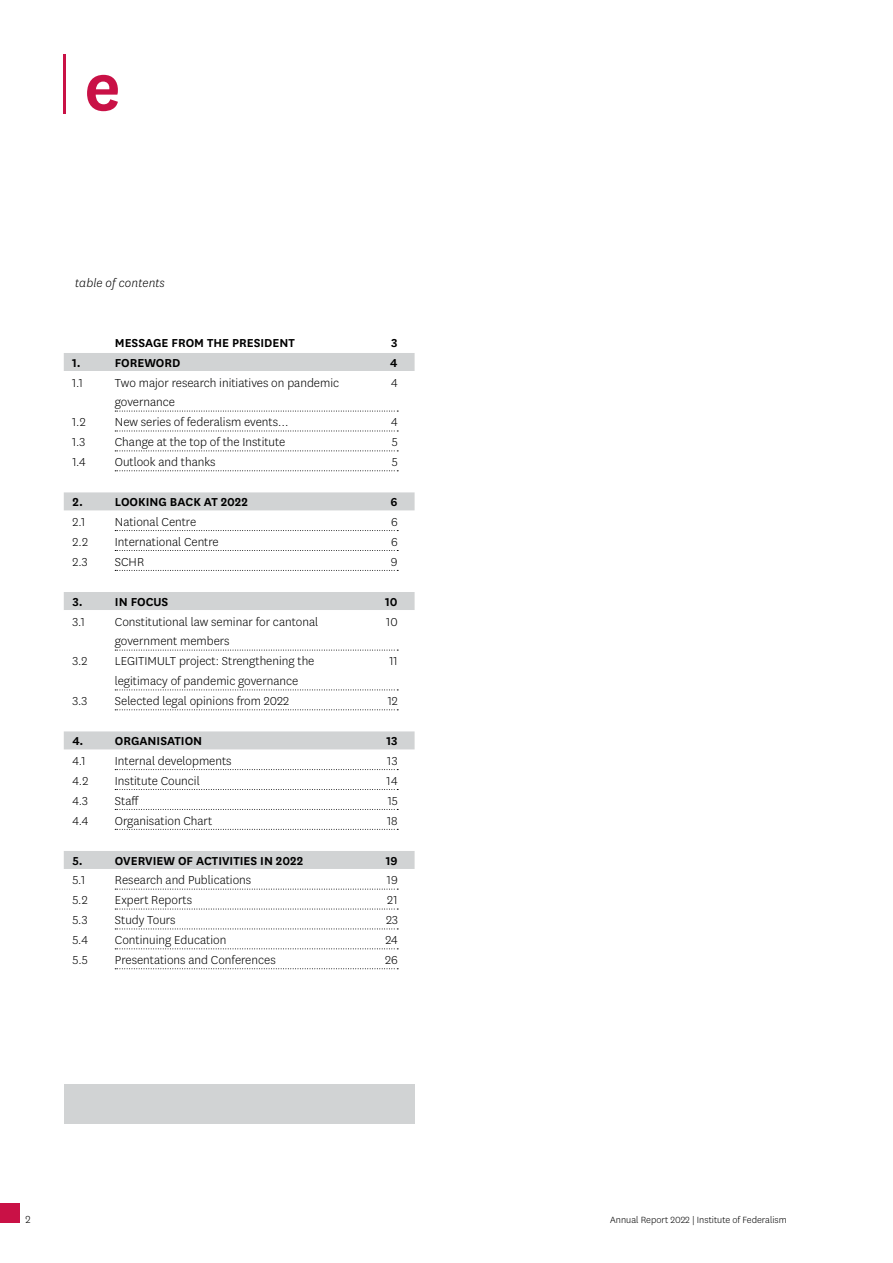
<style>
.page{position:relative;width:893px;height:1263px;background:#fff}
.page>*{position:absolute;margin:0;border:0;box-sizing:border-box;transform-origin:0 0}
.t1{font:600 75px "National Uni Fr";color:#c91146}
.t2{font:300 13.5px "National Uni Fr";color:#000}
.t3{font:600 13.5px "National Uni Fr";color:#000}
.t4{font:italic 300 13.5px "National Uni Fr";letter-spacing:.01em;color:#000}
.t5{font:300 12px "National Uni Fr";color:#000}
.t6{font:300 10.5px "National Uni Fr";color:#000}
</style>
<div class="page">
<div style="left:0;top:1203px;width:20px;height:20px;background:#c91146"></div>
<div style="left:64px;top:1084px;width:351px;height:39px;background:#d1d3d4"></div>
<hr style="left:64px;top:54px;width:2px;height:60px;background:#c91146">
<div style="left:64px;top:353px;width:351px;height:18px;background:#d1d3d4"></div>
<svg style="left:115px;top:411px;width:283px;height:1px"></svg>
<svg style="left:115px;top:431px;width:283px;height:1px"></svg>
<svg style="left:115px;top:450px;width:283px;height:1px"></svg>
<svg style="left:115px;top:470px;width:283px;height:1px"></svg>
<div style="left:64px;top:492px;width:351px;height:18px;background:#d1d3d4"></div>
<svg style="left:115px;top:530px;width:283px;height:1px"></svg>
<svg style="left:115px;top:550px;width:283px;height:1px"></svg>
<svg style="left:115px;top:570px;width:283px;height:1px"></svg>
<div style="left:64px;top:592px;width:351px;height:18px;background:#d1d3d4"></div>
<svg style="left:115px;top:650px;width:283px;height:1px"></svg>
<svg style="left:115px;top:689px;width:283px;height:1px"></svg>
<svg style="left:115px;top:709px;width:283px;height:1px"></svg>
<div style="left:64px;top:731px;width:351px;height:18px;background:#d1d3d4"></div>
<svg style="left:115px;top:769px;width:283px;height:1px"></svg>
<svg style="left:115px;top:789px;width:283px;height:1px"></svg>
<svg style="left:115px;top:809px;width:283px;height:1px"></svg>
<svg style="left:115px;top:829px;width:283px;height:1px"></svg>
<div style="left:64px;top:851px;width:351px;height:18px;background:#d1d3d4"></div>
<svg style="left:115px;top:889px;width:283px;height:1px"></svg>
<svg style="left:115px;top:909px;width:283px;height:1px"></svg>
<svg style="left:115px;top:928px;width:283px;height:1px"></svg>
<svg style="left:115px;top:948px;width:283px;height:1px"></svg>
<svg style="left:115px;top:968px;width:283px;height:1px"></svg>
<h1 class="t1" style="left:84px;top:35px;width:38px">e</h1>
<p class="t4" style="left:75px;top:275px;width:91px">table of contents</p>
<p class="t3" style="left:115px;top:333px;width:182px">MESSAGE FROM THE PRESIDENT</p>
<p class="t3" style="left:391px;top:333px;width:8px">3</p>
<p class="t3" style="left:72px;top:353px;width:10px">1.</p>
<p class="t3" style="left:115px;top:353px;width:67px">FOREWORD</p>
<p class="t3" style="left:390px;top:353px;width:9px">4</p>
<p class="t2" style="left:72px;top:374px;width:12px">1.1</p>
<p class="t2" style="left:115px;top:374px;width:226px">Two major research initiatives on pandemic</p>
<p class="t2" style="left:391px;top:374px;width:8px">4</p>
<p class="t2" style="left:115px;top:394px;width:62px">governance</p>
<p class="t2" style="left:72px;top:414px;width:15px">1.2</p>
<p class="t2" style="left:115px;top:414px;width:175px">New series of federalism events…</p>
<p class="t2" style="left:391px;top:414px;width:8px">4</p>
<p class="t2" style="left:72px;top:434px;width:15px">1.3</p>
<p class="t2" style="left:115px;top:434px;width:172px">Change at the top of the Institute</p>
<p class="t2" style="left:392px;top:434px;width:7px">5</p>
<p class="t2" style="left:72px;top:454px;width:15px">1.4</p>
<p class="t2" style="left:115px;top:454px;width:102px">Outlook and thanks</p>
<p class="t2" style="left:392px;top:454px;width:7px">5</p>
<p class="t3" style="left:72px;top:492px;width:177px">2. LOOKING BACK AT 2022</p>
<p class="t3" style="left:391px;top:492px;width:9px">6</p>
<p class="t2" style="left:72px;top:513px;width:14px">2.1</p>
<p class="t2" style="left:115px;top:513px;width:83px">National Centre</p>
<p class="t2" style="left:391px;top:513px;width:8px">6</p>
<p class="t2" style="left:72px;top:533px;width:17px">2.2</p>
<p class="t2" style="left:115px;top:533px;width:105px">International Centre</p>
<p class="t2" style="left:391px;top:533px;width:8px">6</p>
<p class="t2" style="left:72px;top:553px;width:17px">2.3</p>
<p class="t2" style="left:115px;top:553px;width:31px">SCHR</p>
<p class="t2" style="left:391px;top:553px;width:8px">9</p>
<p class="t3" style="left:72px;top:592px;width:97px">3. IN FOCUS</p>
<p class="t3" style="left:385px;top:592px;width:14px">10</p>
<p class="t2" style="left:72px;top:613px;width:14px">3.1</p>
<p class="t2" style="left:115px;top:613px;width:205px">Constitutional law seminar for cantonal</p>
<p class="t2" style="left:386px;top:613px;width:13px">10</p>
<p class="t2" style="left:115px;top:633px;width:116px">government members</p>
<p class="t2" style="left:72px;top:653px;width:17px">3.2</p>
<p class="t2" style="left:115px;top:653px;width:201px">LEGITIMULT project: Strengthening the</p>
<p class="t2" style="left:389px;top:653px;width:10px">11</p>
<p class="t2" style="left:115px;top:673px;width:185px">legitimacy of pandemic governance</p>
<p class="t2" style="left:72px;top:693px;width:16px">3.3</p>
<p class="t2" style="left:115px;top:693px;width:176px">Selected legal opinions from 2022</p>
<p class="t2" style="left:388px;top:693px;width:11px">12</p>
<p class="t3" style="left:72px;top:731px;width:131px">4. ORGANISATION</p>
<p class="t3" style="left:386px;top:731px;width:13px">13</p>
<p class="t2" style="left:72px;top:752px;width:15px">4.1</p>
<p class="t2" style="left:115px;top:752px;width:118px">Internal developments</p>
<p class="t2" style="left:387px;top:752px;width:12px">13</p>
<p class="t2" style="left:72px;top:772px;width:17px">4.2</p>
<p class="t2" style="left:115px;top:772px;width:86px">Institute Council</p>
<p class="t2" style="left:386px;top:772px;width:13px">14</p>
<p class="t2" style="left:72px;top:792px;width:17px">4.3</p>
<p class="t2" style="left:115px;top:792px;width:26px">Staff</p>
<p class="t2" style="left:388px;top:792px;width:12px">15</p>
<p class="t2" style="left:72px;top:812px;width:18px">4.4</p>
<p class="t2" style="left:115px;top:812px;width:99px">Organisation Chart</p>
<p class="t2" style="left:387px;top:812px;width:12px">18</p>
<p class="t3" style="left:72px;top:851px;width:232px">5. OVERVIEW OF ACTIVITIES IN 2022</p>
<p class="t3" style="left:386px;top:851px;width:13px">19</p>
<p class="t2" style="left:72px;top:872px;width:14px">5.1</p>
<p class="t2" style="left:115px;top:872px;width:138px">Research and Publications</p>
<p class="t2" style="left:387px;top:872px;width:12px">19</p>
<p class="t2" style="left:72px;top:892px;width:17px">5.2</p>
<p class="t2" style="left:115px;top:892px;width:79px">Expert Reports</p>
<p class="t2" style="left:387px;top:892px;width:12px">21</p>
<p class="t2" style="left:72px;top:912px;width:17px">5.3</p>
<p class="t2" style="left:115px;top:912px;width:62px">Study Tours</p>
<p class="t2" style="left:386px;top:912px;width:13px">23</p>
<p class="t2" style="left:72px;top:932px;width:17px">5.4</p>
<p class="t2" style="left:115px;top:932px;width:113px">Continuing Education</p>
<p class="t2" style="left:385px;top:932px;width:14px">24</p>
<p class="t2" style="left:72px;top:951px;width:17px">5.5</p>
<p class="t2" style="left:115px;top:951px;width:162px">Presentations and Conferences</p>
<p class="t2" style="left:385px;top:951px;width:14px">26</p>
<p class="t5" style="left:26px;top:1212px;width:7px">2</p>
<p class="t6" style="left:610px;top:1213px;width:178px">Annual Report 2022 | Institute of Federalism</p>
</div>
